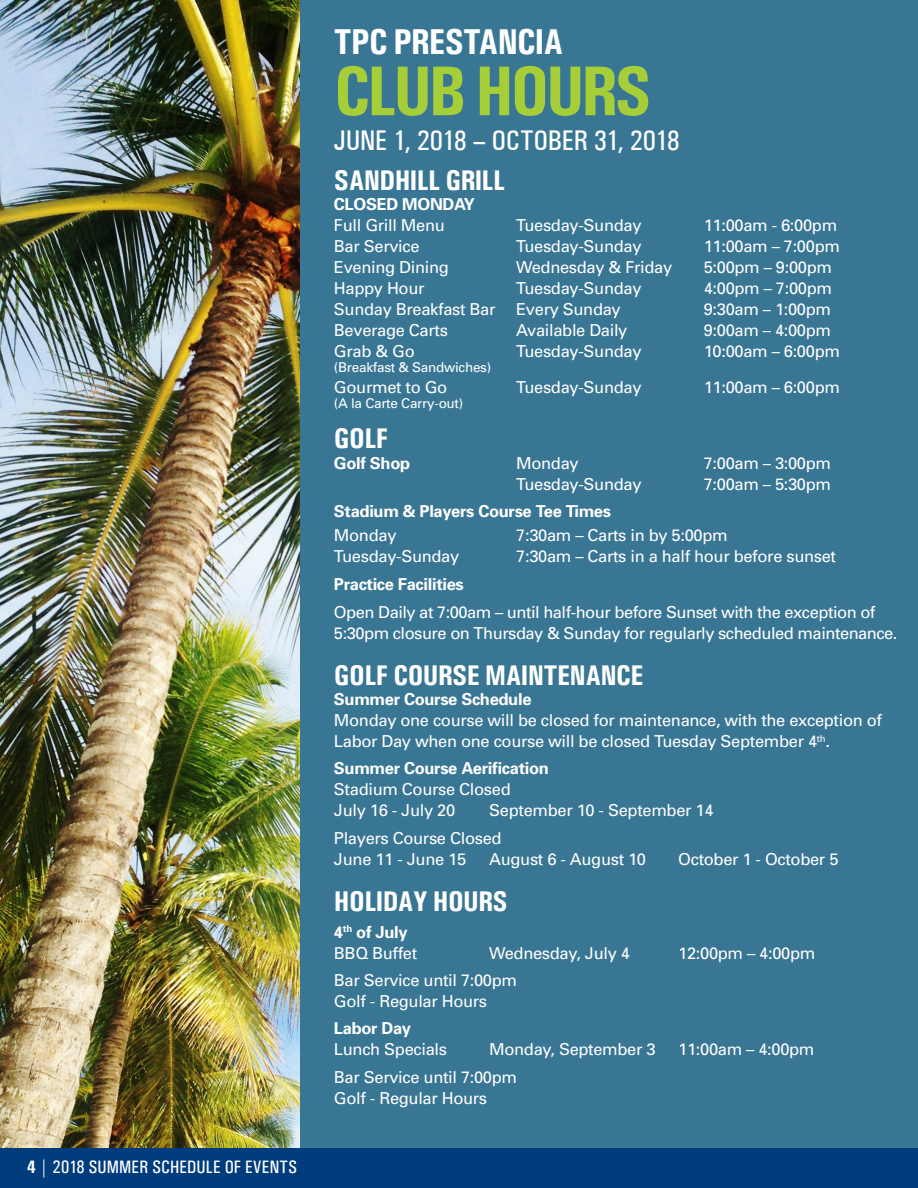
<style>
.page{position:relative;width:918px;height:1188px;background:#fff}
.page>*{position:absolute;margin:0;border:0;box-sizing:border-box;transform-origin:0 0}
.t1{font:700 condensed 70.5px "Univers";letter-spacing:-.05em;color:#a6ce39}
.t2{font:700 condensed 36px "Univers";letter-spacing:-.025em;color:#fff}
.t3{font:700 condensed 28.5px "Univers";letter-spacing:-.02em;color:#fff}
.t4{font:500 condensed 28.5px "Univers";letter-spacing:-.01em;color:#fff}
.t5{font:18px "Univers Condensed";letter-spacing:.005em;color:#fff}
.t6{font:16.5px/21px "Univers";letter-spacing:-.02em;color:#fff}
.t7{font:700 16.5px/24px "Univers";letter-spacing:-.02em;color:#fff}
.t8{font:13.5px "Univers";letter-spacing:-.02em;color:#fff}
.s1{font-family:"Univers";font-weight:700;font-stretch:condensed}
.s2{font-weight:700}
.s3{font-weight:400}
</style>
<div class="page">
<img style="left:0;top:0;width:300px;height:1148px">
<div style="left:300px;top:0;width:618px;height:1161px;background:#397694"></div>
<div style="left:0;top:1148px;width:918px;height:40px;background:#013d7d"></div>
<p class="t5" style="left:27px;top:1156px;width:272px"><span class="s1">4</span> | 2018 SUMMER SCHEDULE OF EVENTS</p>
<p class="t2" style="left:334px;top:20px;width:231px">TPC PRESTANCIA</p>
<p class="t1" style="left:334px;top:48px;width:319px">CLUB HOURS</p>
<p class="t4" style="left:334px;top:124px;width:347px">JUNE 1, 2018 – OCTOBER 31, 2018</p>
<p class="t3" style="left:334px;top:163px;width:173px">SANDHILL GRILL</p>
<p class="t6" style="left:334px;top:193px;width:142px"><span class="s2">CLOSED MONDAY<br></span>Full Grill Menu</p>
<p class="t6" style="left:516px;top:214px;width:127px">Tuesday-Sunday</p>
<p class="t6" style="left:704px;top:214px;width:135px">11:00am - 6:00pm</p>
<p class="t6" style="left:334px;top:235px;width:87px">Bar Service</p>
<p class="t6" style="left:516px;top:235px;width:127px">Tuesday-Sunday</p>
<p class="t6" style="left:704px;top:235px;width:138px">11:00am – 7:00pm</p>
<p class="t6" style="left:334px;top:256px;width:116px">Evening Dining</p>
<p class="t6" style="left:516px;top:256px;width:158px">Wednesday &amp; Friday</p>
<p class="t6" style="left:704px;top:256px;width:130px">5:00pm – 9:00pm</p>
<p class="t6" style="left:334px;top:277px;width:92px">Happy Hour</p>
<p class="t6" style="left:516px;top:277px;width:127px">Tuesday-Sunday</p>
<p class="t6" style="left:704px;top:277px;width:130px">4:00pm – 7:00pm</p>
<p class="t6" style="left:334px;top:298px;width:163px">Sunday Breakfast Bar</p>
<p class="t6" style="left:516px;top:298px;width:106px">Every Sunday</p>
<p class="t6" style="left:704px;top:298px;width:129px">9:30am – 1:00pm</p>
<p class="t6" style="left:334px;top:319px;width:116px">Beverage Carts</p>
<p class="t6" style="left:516px;top:319px;width:113px">Available Daily</p>
<p class="t6" style="left:704px;top:319px;width:129px">9:00am – 4:00pm</p>
<p class="t6" style="left:334px;top:340px;width:82px">Grab &amp; Go</p>
<p class="t6" style="left:516px;top:340px;width:127px">Tuesday-Sunday</p>
<p class="t6" style="left:704px;top:340px;width:138px">10:00am – 6:00pm</p>
<p class="t8" style="left:334px;top:359px;width:159px">(Breakfast &amp; Sandwiches)</p>
<p class="t6" style="left:334px;top:376px;width:115px">Gourmet to Go</p>
<p class="t6" style="left:516px;top:376px;width:127px">Tuesday-Sunday</p>
<p class="t6" style="left:704px;top:376px;width:138px">11:00am – 6:00pm</p>
<p class="t8" style="left:334px;top:395px;width:131px">(A la Carte Carry-out)</p>
<p class="t3" style="left:334px;top:421px;width:56px">GOLF</p>
<p class="t7" style="left:334px;top:450px;width:78px">Golf Shop</p>
<p class="t6" style="left:516px;top:452px;width:64px">Monday</p>
<p class="t6" style="left:704px;top:452px;width:129px">7:00am – 3:00pm</p>
<p class="t6" style="left:516px;top:473px;width:127px">Tuesday-Sunday</p>
<p class="t6" style="left:704px;top:473px;width:129px">7:00am – 5:30pm</p>
<p class="t7" style="left:334px;top:499px;width:279px">Stadium &amp; Players Course Tee Times<br><span class="s3">Monday</span></p>
<p class="t6" style="left:516px;top:525px;width:213px">7:30am – Carts in by 5:00pm</p>
<p class="t6" style="left:334px;top:546px;width:127px">Tuesday-Sunday</p>
<p class="t6" style="left:516px;top:546px;width:321px">7:30am – Carts in a half hour before sunset</p>
<p class="t7" style="left:334px;top:572px;width:131px">Practice Facilities</p>
<p class="t6" style="left:334px;top:601px;width:565px">Open Daily at 7:00am – until half-hour before Sunset with the exception of<br>5:30pm closure on Thursday &amp; Sunday for regularly scheduled maintenance.</p>
<p class="t3" style="left:334px;top:658px;width:311px">GOLF COURSE MAINTENANCE</p>
<p class="t6" style="left:334px;top:689px;width:550px"><span class="s2">Summer Course Schedule<br></span>Monday one course will be closed for maintenance, with the exception of<br>Labor Day when one course will be closed Tuesday September 4<sup>th</sup>.</p>
<p class="t7" style="left:334px;top:755px;width:216px">Summer Course Aerification</p>
<p class="t6" style="left:334px;top:778px;width:178px">Stadium Course Closed<br>July 16 - July 20</p>
<p class="t6" style="left:489px;top:799px;width:226px">September 10 - September 14</p>
<p class="t6" style="left:334px;top:827px;width:169px">Players Course Closed</p>
<p class="t6" style="left:334px;top:848px;width:134px">June 11 - June 15</p>
<p class="t6" style="left:489px;top:848px;width:158px">August 6 - August 10</p>
<p class="t6" style="left:678px;top:848px;width:162px">October 1 - October 5</p>
<p class="t3" style="left:334px;top:884px;width:175px">HOLIDAY HOURS</p>
<p class="t6" style="left:334px;top:921px;width:85px"><span class="s2">4</span><sup>th</sup> <span class="s2">of July<br></span>BBQ Buffet</p>
<p class="t6" style="left:489px;top:942px;width:142px">Wednesday, July 4</p>
<p class="t6" style="left:678px;top:942px;width:139px">12:00pm – 4:00pm</p>
<p class="t6" style="left:334px;top:970px;width:185px">Bar Service until 7:00pm<br>Golf - Regular Hours</p>
<p class="t6" style="left:334px;top:1017px;width:115px"><span class="s2">Labor Day<br></span>Lunch Specials</p>
<p class="t6" style="left:489px;top:1038px;width:168px">Monday, September 3</p>
<p class="t6" style="left:678px;top:1038px;width:138px">11:00am – 4:00pm</p>
<p class="t6" style="left:334px;top:1066px;width:185px">Bar Service until 7:00pm<br>Golf - Regular Hours</p>
</div>
